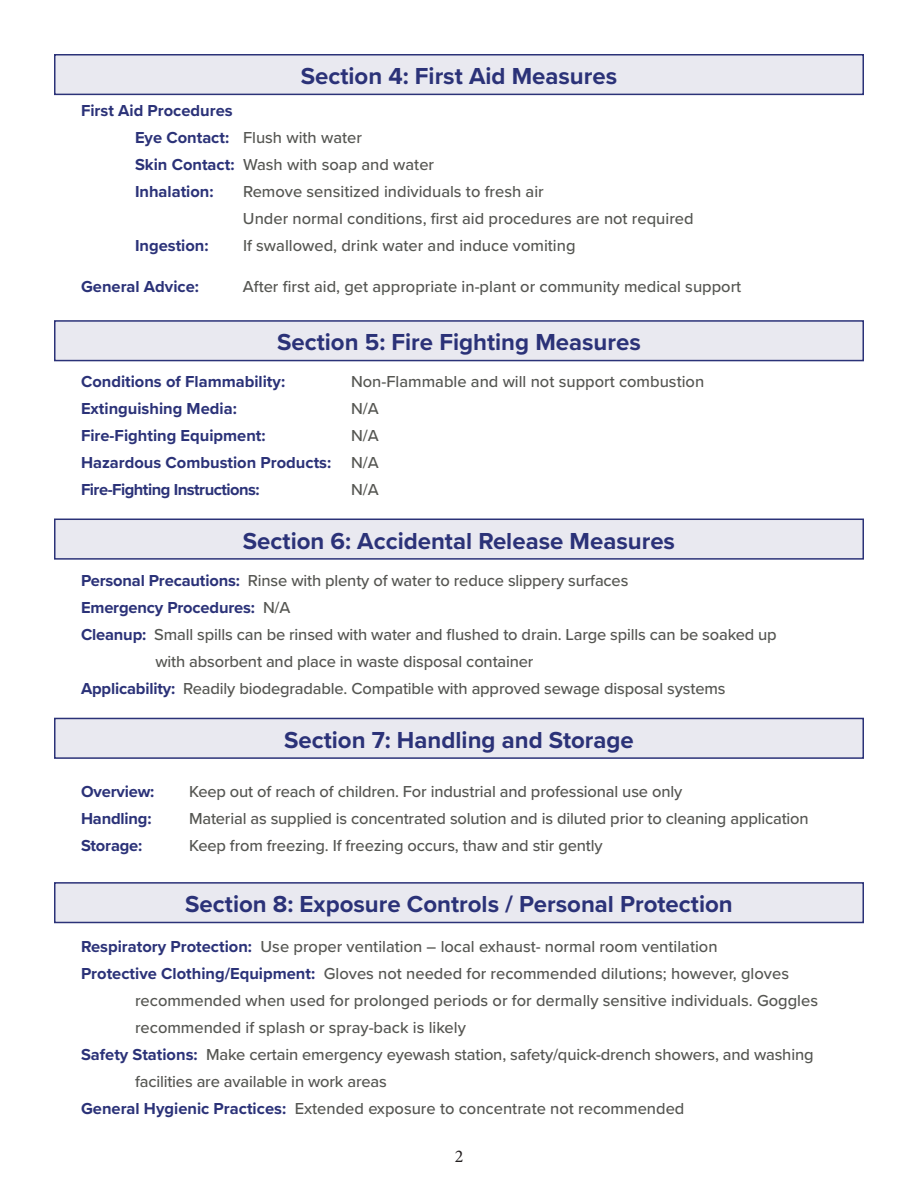
<style>
.page{position:relative;width:918px;height:1188px;background:#fff}
.page>*{position:absolute;margin:0;border:0;box-sizing:border-box;transform-origin:0 0}
.t1{font:700 24px "Proxima Nova";color:#2b3278}
.t2{font:18px "Minion Pro";color:#231f20}
.t3{font:500 16.5px "Proxima Nova";letter-spacing:-.005em;color:#555652}
.t4{font:700 16.5px "Proxima Nova";color:#2b3278}
.t5{font:700 16.5px "Proxima Nova";letter-spacing:-.03em;color:#2b3278}
.s1{font-weight:700;color:#2b3278}
.s2{font-weight:500;color:#555652}
</style>
<div class="page">
<div style="left:54px;top:320px;width:810px;height:41px;background:#e9e9f0;border:2px solid #2b3278"></div>
<div style="left:54px;top:519px;width:810px;height:41px;background:#e9e9f0;border:2px solid #2b3278"></div>
<div style="left:54px;top:718px;width:810px;height:41px;background:#e9e9f0;border:2px solid #2b3278"></div>
<div style="left:54px;top:882px;width:810px;height:41px;background:#e9e9f0;border:2px solid #2b3278"></div>
<div style="left:54px;top:54px;width:810px;height:41px;background:#e9e9f0;border:2px solid #2b3278"></div>
<p class="t1" style="left:301px;top:58px;width:318px">Section 4: First Aid Measures</p>
<p class="t4" style="left:81px;top:98px;width:153px">First Aid Procedures</p>
<p class="t3" style="left:135px;top:125px;width:229px"><span class="s1">Eye Contact:</span> Flush with water</p>
<p class="t3" style="left:135px;top:152px;width:301px"><span class="s1">Skin Contact:</span> Wash with soap and water</p>
<p class="t4" style="left:135px;top:179px;width:80px">Inhalation:</p>
<p class="t3" style="left:243px;top:179px;width:302px">Remove sensitized individuals to fresh air</p>
<p class="t3" style="left:243px;top:206px;width:452px">Under normal conditions, first aid procedures are not required</p>
<p class="t4" style="left:135px;top:233px;width:75px">Ingestion:</p>
<p class="t3" style="left:243px;top:233px;width:334px">If swallowed, drink water and induce vomiting</p>
<p class="t4" style="left:81px;top:274px;width:120px">General Advice:</p>
<p class="t3" style="left:243px;top:274px;width:500px">After first aid, get appropriate in-plant or community medical support</p>
<p class="t1" style="left:277px;top:324px;width:365px">Section 5: Fire Fighting Measures</p>
<p class="t4" style="left:81px;top:369px;width:206px">Conditions of Flammability:</p>
<p class="t3" style="left:351px;top:369px;width:355px">Non-Flammable and will not support combustion</p>
<p class="t4" style="left:81px;top:396px;width:157px">Extinguishing Media:</p>
<p class="t3" style="left:351px;top:396px;width:29px">N/A</p>
<p class="t4" style="left:81px;top:423px;width:186px">Fire-Fighting Equipment:</p>
<p class="t3" style="left:351px;top:423px;width:29px">N/A</p>
<p class="t4" style="left:81px;top:450px;width:299px">Hazardous Combustion Products: <span class="s2">N/A</span></p>
<p class="t5" style="left:81px;top:477px;width:180px">Fire-Fighting Instructions:</p>
<p class="t3" style="left:351px;top:477px;width:29px">N/A</p>
<p class="t1" style="left:243px;top:523px;width:434px">Section 6: Accidental Release Measures</p>
<p class="t3" style="left:81px;top:569px;width:549px"><span class="s1">Personal Precautions:</span> Rinse with plenty of water to reduce slippery surfaces</p>
<p class="t4" style="left:81px;top:596px;width:211px">Emergency Procedures: <span class="s2">N/A</span></p>
<p class="t3" style="left:81px;top:623px;width:697px"><span class="s1">Cleanup:</span> Small spills can be rinsed with water and flushed to drain. Large spills can be soaked up</p>
<p class="t3" style="left:155px;top:650px;width:380px">with absorbent and place in waste disposal container</p>
<p class="t3" style="left:81px;top:677px;width:646px"><span class="s1">Applicability:</span> Readily biodegradable. Compatible with approved sewage disposal systems</p>
<p class="t1" style="left:284px;top:722px;width:351px">Section 7: Handling and Storage</p>
<p class="t4" style="left:81px;top:779px;width:75px">Overview:</p>
<p class="t3" style="left:189px;top:779px;width:495px">Keep out of reach of children. For industrial and professional use only</p>
<p class="t4" style="left:81px;top:806px;width:72px">Handling:</p>
<p class="t3" style="left:189px;top:806px;width:621px">Material as supplied is concentrated solution and is diluted prior to cleaning application</p>
<p class="t4" style="left:81px;top:833px;width:63px">Storage:</p>
<p class="t3" style="left:189px;top:833px;width:415px">Keep from freezing. If freezing occurs, thaw and stir gently</p>
<p class="t1" style="left:185px;top:886px;width:549px">Section 8: Exposure Controls / Personal Protection</p>
<p class="t3" style="left:81px;top:934px;width:638px"><span class="s1">Respiratory Protection:</span> Use proper ventilation – local exhaust- normal room ventilation</p>
<p class="t3" style="left:81px;top:961px;width:710px"><span class="s1">Protective Clothing/Equipment:</span> Gloves not needed for recommended dilutions; however, gloves</p>
<p class="t3" style="left:135px;top:988px;width:685px">recommended when used for prolonged periods or for dermally sensitive individuals. Goggles</p>
<p class="t3" style="left:135px;top:1015px;width:332px">recommended if splash or spray-back is likely</p>
<p class="t3" style="left:81px;top:1042px;width:734px"><span class="s1">Safety Stations:</span> Make certain emergency eyewash station, safety/quick-drench showers, and washing</p>
<p class="t3" style="left:135px;top:1069px;width:253px">facilities are available in work areas</p>
<p class="t3" style="left:81px;top:1096px;width:605px"><span class="s1">General Hygienic Practices:</span> Extended exposure to concentrate not recommended</p>
<p class="t2" style="left:455px;top:1144px;width:10px">2</p>
</div>
